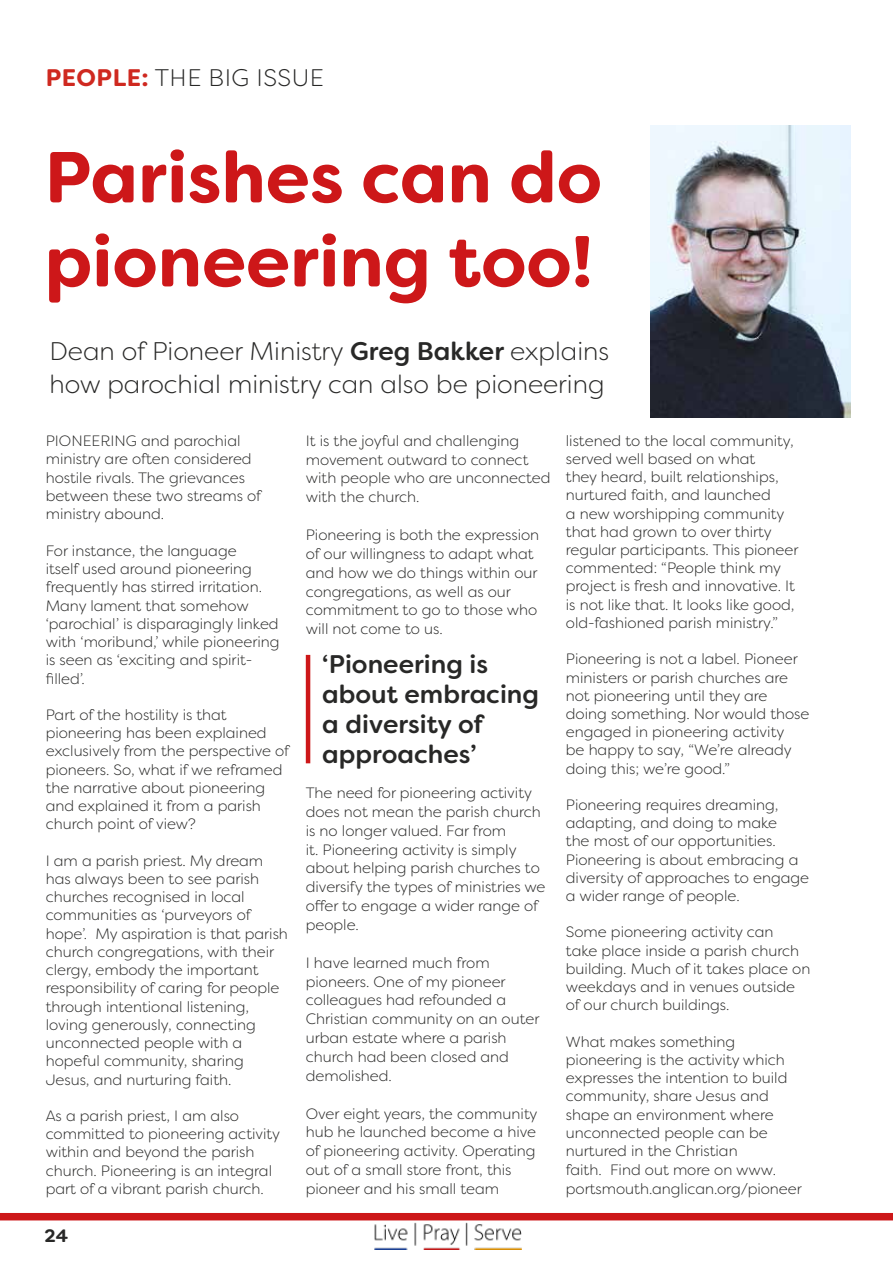
<style>
.page{position:relative;width:893px;height:1263px;background:#fff}
.page>*{position:absolute;margin:0;border:0;box-sizing:border-box;transform-origin:0 0}
.t1{font:700 72px/84px "Filson Soft";color:#cd1719}
.t2{font:300 25.5px/33px "Filson Soft";color:#282827}
.t3{font:500 25.5px/30px "Filson Soft";color:#282827}
.t4{font:300 24px "Filson Soft";letter-spacing:.02em;color:#282827}
.t5{font:700 18px "Filson Soft";color:#282827}
.t6{font:300 15px/18.1px "Filson Soft";color:#282827}
.s1{font-weight:700;color:#cf2920}
.s2{font-weight:500}
</style>
<div class="page">
<img style="left:374px;top:1222px;width:148px;height:27px">
<div style="left:0;top:1213px;width:893px;height:7px;background:#cd1719"></div>
<img style="left:650px;top:126px;width:200px;height:291px">
<hr style="left:306px;top:655px;width:4px;height:108px;background:#cd1719">
<h3 class="t4" style="left:46px;top:63px;width:280px"><span class="s1">PEOPLE:</span> THE BIG ISSUE</h3>
<h1 class="t1" style="left:45px;top:135px;width:559px">Parishes can do pioneering too!</h1>
<h2 class="t2" style="left:49px;top:334px;width:561px">Dean of Pioneer Ministry <span class="s2">Greg Bakker</span> explains how parochial ministry can also be pioneering</h2>
<p class="t6" style="left:46px;top:431px;width:217px">PIONEERING and parochial ministry are often considered hostile rivals. The grievances between these two streams of ministry abound.</p>
<p class="t6" style="left:46px;top:541px;width:235px">For instance, the language<br>itself used around pioneering frequently has stirred irritation.<br>Many lament that somehow ‘parochial’ is disparagingly linked with ‘moribund,’ while pioneering is seen as ‘exciting and spirit&shy;filled’.</p>
<p class="t6" style="left:46px;top:705px;width:245px">Part of the hostility is that pioneering has been explained exclusively from the perspective of pioneers. So, what if we reframed the narrative about pioneering and explained it from a parish church point of view?</p>
<p class="t6" style="left:46px;top:851px;width:244px">I am a parish priest. My dream has always been to see parish churches recognised in local communities as ‘purveyors of hope’. My aspiration is that parish church congregations, with their clergy, embody the important responsibility of caring for people through intentional listening, loving generously, connecting unconnected people with a hopeful community, sharing<br>Jesus, and nurturing faith.</p>
<p class="t6" style="left:46px;top:1106px;width:236px">As a parish priest, I am also committed to pioneering activity within and beyond the parish church. Pioneering is an integral part of a vibrant parish church.</p>
<p class="t5" style="left:45px;top:1224px;width:25px">24</p>
<p class="t6" style="left:306px;top:431px;width:246px;line-height:18.9px">It is the joyful and challenging movement outward to connect with people who are unconnected with the church.</p>
<p class="t6" style="left:306px;top:525px;width:235px;line-height:18.9px">Pioneering is both the expression of our willingness to adapt what and how we do things within our congregations, as well as our commitment to go to those who will not come to us.</p>
<h2 class="t3" style="left:322px;top:649px;width:218px">‘Pioneering is about embracing a diversity of approaches’</h2>
<p class="t6" style="left:306px;top:783px;width:241px;line-height:18.9px">The need for pioneering activity does not mean the parish church is no longer valued. Far from<br>it. Pioneering activity is simply about helping parish churches to diversify the types of ministries we offer to engage a wider range of people.</p>
<p class="t6" style="left:306px;top:953px;width:235px;line-height:18.9px">I have learned much from pioneers. One of my pioneer colleagues had refounded a<br>Christian community on an outer urban estate where a parish church had been closed and demolished.</p>
<p class="t6" style="left:306px;top:1104px;width:233px;line-height:18.9px">Over eight years, the community hub he launched become a hive of pioneering activity. Operating out of a small store front, this pioneer and his small team</p>
<p class="t6" style="left:566px;top:431px;width:234px">listened to the local community, served well based on what<br>they heard, built relationships, nurtured faith, and launched<br>a new worshipping community that had grown to over thirty regular participants. This pioneer commented: “People think my project is fresh and innovative. It is not like that. It looks like good, old-fashioned parish ministry.”</p>
<p class="t6" style="left:566px;top:650px;width:245px">Pioneering is not a label. Pioneer ministers or parish churches are not pioneering until they are doing something. Nor would those engaged in pioneering activity<br>be happy to say, “We’re already doing this; we’re good.”</p>
<p class="t6" style="left:566px;top:795px;width:245px">Pioneering requires dreaming, adapting, and doing to make<br>the most of our opportunities.<br>Pioneering is about embracing a diversity of approaches to engage a wider range of people.</p>
<p class="t6" style="left:566px;top:923px;width:246px">Some pioneering activity can<br>take place inside a parish church building. Much of it takes place on weekdays and in venues outside of our church buildings.</p>
<p class="t6" style="left:566px;top:1032px;width:237px">What makes something pioneering is the activity which expresses the intention to build community, share Jesus and shape an environment where unconnected people can be nurtured in the Christian<br>faith. Find out more on www. portsmouth.anglican.org/pioneer</p>
</div>
